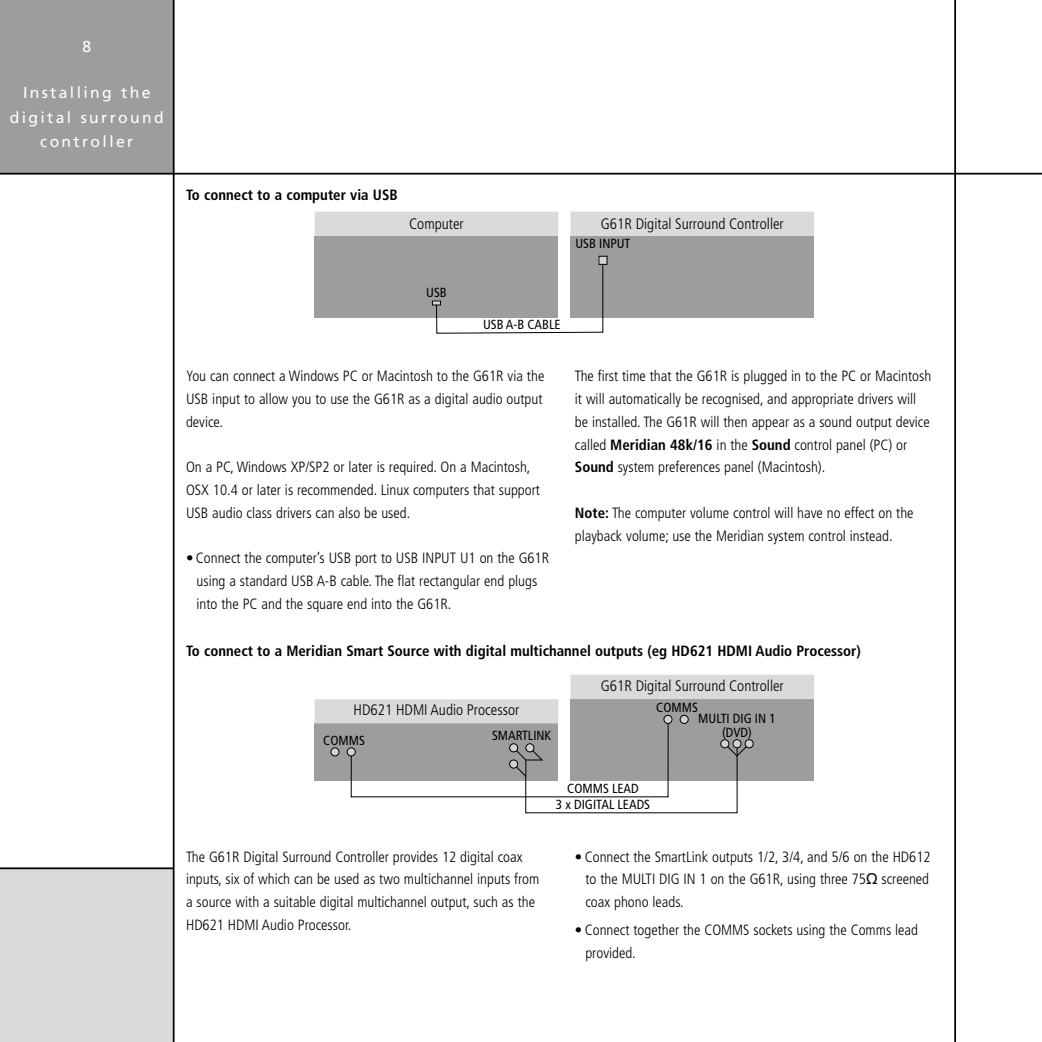
<style>
.page{position:relative;width:1042px;height:1042px;background:#fff}
.page>*{position:absolute;margin:0;border:0;box-sizing:border-box;transform-origin:0 0}
.t1{font:15.75px/24.5px "Frutiger";letter-spacing:.15em;color:#fff;text-align:center}
.t2{font:300 condensed 15.22px "Frutiger";color:#000}
.t3{font:300 condensed 14.88px/22.8px "Frutiger";color:#000}
.t4{font:700 condensed 14.88px "Frutiger";color:#000}
.t5{font:condensed 13.12px/13.1px "Frutiger";color:#000;text-align:center}
.s1{font-weight:700}
.s2{font-family:"Hifi Controls";font-weight:400;font-stretch:normal}
</style>
<div class="page">
<div style="left:0;top:869px;width:173px;height:173px;background:#d9dadb"></div>
<div style="left:315px;top:723px;width:243px;height:57px;background:#9c9d9f"></div>
<div style="left:315px;top:699px;width:243px;height:24px;background:#d9dadb"></div>
<div style="left:570px;top:699px;width:244px;height:81px;background:#9c9d9f"></div>
<div style="left:570px;top:675px;width:244px;height:24px;background:#d9dadb"></div>
<div style="left:680px;top:715px;width:8px;height:8px;background:#d1d2d3;border-radius:50%"></div>
<div style="left:680px;top:715px;width:9px;height:9px;border:1px solid #000;border-radius:50%"></div>
<div style="left:663px;top:715px;width:9px;height:9px;border:1px solid #000;border-radius:50%"></div>
<div style="left:347px;top:748px;width:8px;height:8px;background:#d1d2d3;border-radius:50%"></div>
<div style="left:347px;top:747px;width:9px;height:9px;border:1px solid #000;border-radius:50%"></div>
<div style="left:331px;top:748px;width:8px;height:8px;background:#d1d2d3;border-radius:50%"></div>
<div style="left:330px;top:747px;width:9px;height:9px;border:1px solid #000;border-radius:50%"></div>
<svg style="left:350px;top:718px;width:400px;height:96px"></svg>
<div style="left:733px;top:739px;width:8px;height:9px;background:#d1d2d3;border-radius:50%"></div>
<div style="left:732px;top:739px;width:9px;height:9px;border:1px solid #000;border-radius:50%"></div>
<div style="left:721px;top:740px;width:8px;height:8px;background:#d1d2d3;border-radius:50%"></div>
<div style="left:720px;top:739px;width:9px;height:9px;border:1px solid #000;border-radius:50%"></div>
<div style="left:745px;top:740px;width:8px;height:8px;background:#d1d2d3;border-radius:50%"></div>
<div style="left:745px;top:739px;width:8px;height:9px;border:1px solid #000;border-radius:50%"></div>
<div style="left:315px;top:236px;width:243px;height:81px;background:#9c9d9f"></div>
<div style="left:315px;top:212px;width:243px;height:24px;background:#d9dadb"></div>
<div style="left:570px;top:236px;width:244px;height:81px;background:#9c9d9f"></div>
<div style="left:570px;top:212px;width:244px;height:24px;background:#d9dadb"></div>
<div style="left:599px;top:256px;width:8px;height:8px;background:#d1d2d3"></div>
<div style="left:598px;top:256px;width:9px;height:9px;border:1px solid #000"></div>
<svg style="left:432px;top:259px;width:172px;height:75px"></svg>
<div style="left:432px;top:300px;width:9px;height:5px;border:1px solid #000"></div>
<hr style="left:173px;top:0;width:1px;height:1042px;background:#000">
<hr style="left:0;top:173px;width:1042px;height:1px;background:#000">
<hr style="left:954px;top:0;width:2px;height:1042px;background:#000">
<hr style="left:0;top:867px;width:174px;height:2px;background:#000">
<div style="left:0;top:0;width:173px;height:173px;background:#9c9d9f"></div>
<p class="t1" style="left:10px;top:80px;width:156px">Installing the digital surround controller</p>
<p class="t4" style="left:186px;top:186px;width:213px">To connect to a computer via USB</p>
<p class="t2" style="left:409px;top:215px;width:56px">Computer</p>
<p class="t5" style="left:426px;top:286px;width:22px">USB</p>
<p class="t2" style="left:601px;top:215px;width:185px">G61R Digital Surround Controller</p>
<p class="t5" style="left:575px;top:237px;width:57px">USB INPUT</p>
<p class="t5" style="left:483px;top:318px;width:79px">USB A-B CABLE</p>
<p class="t3" style="left:186px;top:365px;width:360px">You can connect a Windows PC or Macintosh to the G61R via the<br>USB input to allow you to use the G61R as a digital audio output device.</p>
<p class="t3" style="left:186px;top:456px;width:355px">On a PC, Windows XP/SP2 or later is required. On a Macintosh,<br>OSX 10.4 or later is recommended. Linux computers that support<br>USB audio class drivers can also be used.</p>
<p class="t3" style="left:197px;top:547px;width:354px;text-indent:-10px">• Connect the computer’s USB port to USB INPUT U1 on the G61R using a standard USB A-B cable. The flat rectangular end plugs into the PC and the square end into the G61R.</p>
<p class="t3" style="left:575px;top:365px;width:358px">The first time that the G61R is plugged in to the PC or Macintosh it will automatically be recognised, and appropriate drivers will be installed. The G61R will then appear as a sound output device called <span class="s1">Meridian 48k/16</span> in the <span class="s1">Sound</span> control panel (PC) or <span class="s1">Sound</span> system preferences panel (Macintosh).</p>
<p class="t3" style="left:575px;top:501px;width:340px"><span class="s1">Note:</span> The computer volume control will have no effect on the playback volume; use the Meridian system control instead.</p>
<p class="t4" style="left:186px;top:642px;width:676px">To connect to a Meridian Smart Source with digital multichannel outputs (eg HD621 HDMI Audio Processor)</p>
<p class="t2" style="left:354px;top:701px;width:167px">HD621 HDMI Audio Processor</p>
<p class="t5" style="left:323px;top:733px;width:43px">COMMS</p>
<p class="t5" style="left:492px;top:729px;width:61px">SMARTLINK</p>
<p class="t2" style="left:601px;top:677px;width:185px">G61R Digital Surround Controller</p>
<p class="t5" style="left:698px;top:712px;width:79px">MULTI DIG IN 1 (DVD)</p>
<p class="t5" style="left:656px;top:701px;width:43px">COMMS</p>
<p class="t5" style="left:567px;top:781px;width:73px">COMMS LEAD</p>
<p class="t5" style="left:556px;top:798px;width:96px">3 x DIGITAL LEADS</p>
<p class="t3" style="left:186px;top:845px;width:355px">The G61R Digital Surround Controller provides 12 digital coax inputs, six of which can be used as two multichannel inputs from a source with a suitable digital multichannel output, such as the HD621 HDMI Audio Processor.</p>
<p class="t3" style="left:585px;top:845px;width:347px;text-align:justify;text-indent:-11px">• Connect the SmartLink outputs 1/2, 3/4, and 5/6 on the HD612 to the MULTI DIG IN 1 on the G61R, using three 75<span class="s2">Ω</span> screened coax phono leads.</p>
<p class="t3" style="left:585px;top:919px;width:334px;text-indent:-11px">• Connect together the COMMS sockets using the Comms lead provided.</p>
</div>
